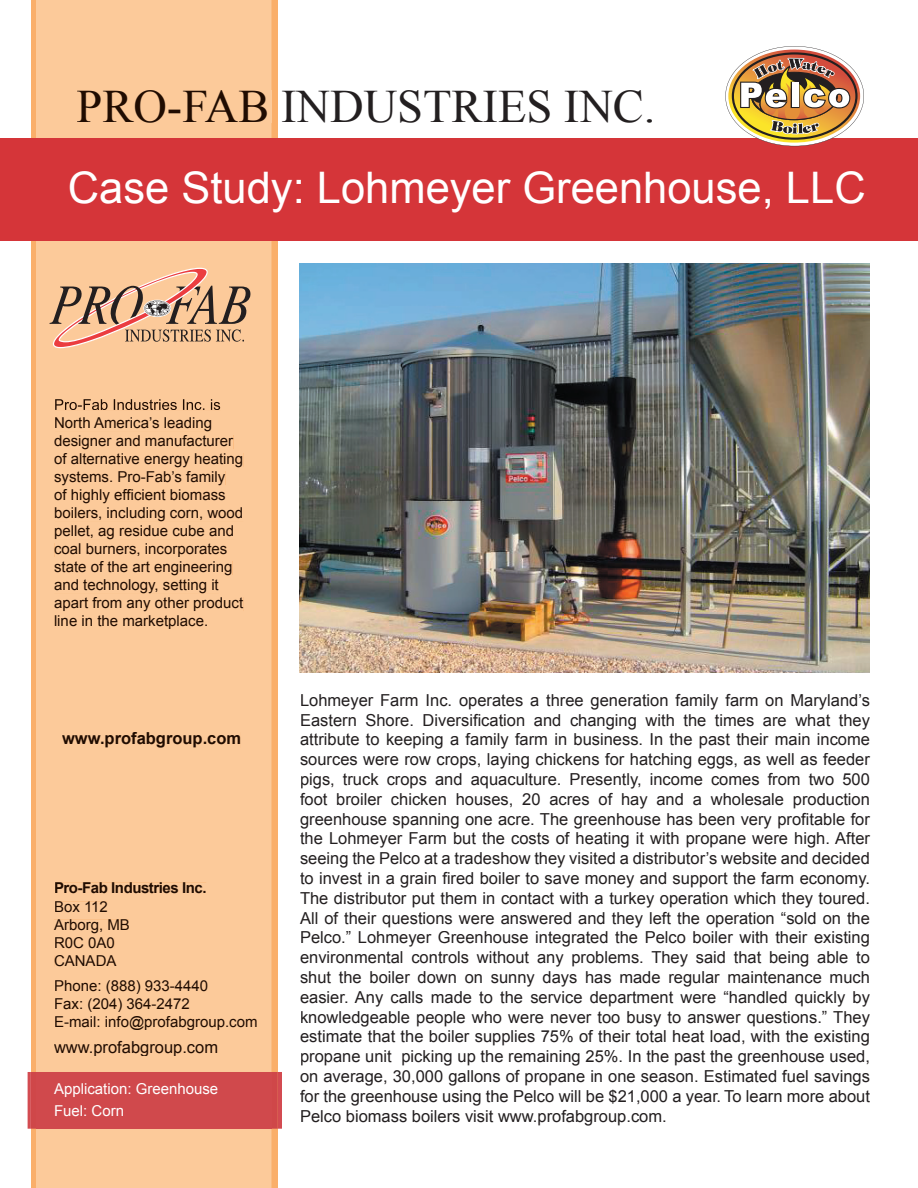
<style>
.page{position:relative;width:918px;height:1188px;background:#fff}
.page>*{position:absolute;margin:0;border:0;box-sizing:border-box;transform-origin:0 0}
.t1{font:46.5px "Times New Roman";color:#231f20}
.t2{font:43.5px "Arial";color:#fff}
.t3{font:16.5px/19.8px "Arial";color:#231f20;text-align:justify}
.t4{font:16.5px "Arial";color:#200c01}
.t5{font:700 16.5px "Arial";color:#200c01}
.t6{font:15px/18px "Arial";color:#200c01}
.t7{font:15px/21.6px "Arial";color:#fff}
.t8{font:700 15px "Arial";letter-spacing:-.03em;color:#200c01}
</style>
<div class="page">
<img style="left:300px;top:264px;width:570px;height:408px">
<svg style="left:31px;top:0;width:247px;height:1188px;background:#f9b16f"></svg>
<div style="left:36px;top:0;width:235px;height:1188px;background:#fcca9a"></div>
<svg style="left:50px;top:268px;width:200px;height:80px;background:#d9aa88"></svg>
<svg style="left:55px;top:399px;width:166px;height:11px;background:#c19771"></svg>
<div style="left:55px;top:417px;width:157px;height:14px;background:#fcca9a"></div>
<div style="left:54px;top:435px;width:179px;height:14px;background:#fcca9a"></div>
<div style="left:54px;top:453px;width:189px;height:14px;background:#fcca9a"></div>
<div style="left:54px;top:471px;width:171px;height:14px;background:#fcca9a"></div>
<div style="left:54px;top:489px;width:172px;height:14px;background:#fcca9a"></div>
<div style="left:55px;top:507px;width:188px;height:14px;background:#fcca9a"></div>
<div style="left:55px;top:525px;width:179px;height:14px;background:#fcca9a"></div>
<div style="left:55px;top:543px;width:172px;height:14px;background:#fcca9a"></div>
<div style="left:54px;top:561px;width:178px;height:14px;background:#fcca9a"></div>
<div style="left:55px;top:579px;width:164px;height:14px;background:#fcca9a"></div>
<div style="left:55px;top:597px;width:188px;height:14px;background:#fcca9a"></div>
<div style="left:55px;top:615px;width:152px;height:14px;background:#fcca9a"></div>
<div style="left:0;top:138px;width:918px;height:103px;background:#d53539"></div>
<div style="left:271px;top:91px;width:7px;height:32px;background:#faaf6a"></div>
<div style="left:77px;top:91px;width:194px;height:32px;background:#fcca9a"></div>
<svg style="left:725px;top:46px;width:139px;height:100px"></svg>
<div style="left:55px;top:902px;width:52px;height:11px;background:#fcca9a"></div>
<div style="left:54px;top:920px;width:75px;height:14px;background:#fcca9a"></div>
<div style="left:55px;top:937px;width:59px;height:12px;background:#fcca9a"></div>
<div style="left:55px;top:956px;width:62px;height:11px;background:#fcca9a"></div>
<div style="left:55px;top:980px;width:153px;height:14px;background:#fcca9a"></div>
<div style="left:55px;top:998px;width:134px;height:14px;background:#fcca9a"></div>
<div style="left:55px;top:1016px;width:202px;height:14px;background:#fcca9a"></div>
<div style="left:54px;top:1040px;width:163px;height:16px;background:#fcca9a"></div>
<hr style="left:278px;top:1072px;width:4px;height:57px;background:#d34b51">
<hr style="left:28px;top:1072px;width:3px;height:57px;background:#d34b51">
<svg style="left:31px;top:1072px;width:247px;height:57px"></svg>
<div style="left:36px;top:1072px;width:235px;height:57px;background:#d0494c"></div>
<div style="left:55px;top:883px;width:151px;height:11px;background:#fcca9a"></div>
<div style="left:62px;top:732px;width:178px;height:16px;background:#fcca9a"></div>
<h1 class="t1" style="left:76px;top:75px;width:581px">PRO-FAB INDUSTRIES INC.</h1>
<h2 class="t2" style="left:68px;top:159px;width:799px">Case Study: Lohmeyer Greenhouse, LLC</h2>
<p class="t6" style="left:54px;top:414px;width:191px">North America’s leading designer and manufacturer of alternative energy heating systems. Pro-Fab’s family<br>of highly efficient biomass boilers, including corn, wood pellet, ag residue cube and coal burners, incorporates state of the art engineering and technology, setting it apart from any other product line in the marketplace.</p>
<p class="t5" style="left:62px;top:728px;width:181px">www.profabgroup.com</p>
<p class="t8" style="left:54px;top:878px;width:154px">Pro-Fab Industries Inc.</p>
<p class="t6" style="left:54px;top:898px;width:77px">Box 112<br>Arborg, MB<br>R0C 0A0<br>CANADA</p>
<p class="t6" style="left:54px;top:977px;width:205px">Phone: (888) 933-4440<br>Fax: (204) 364-2472<br>E-mail: info@profabgroup.com</p>
<p class="t4" style="left:54px;top:1036px;width:166px">www.profabgroup.com</p>
<p class="t7" style="left:54px;top:1078px;width:166px">Application: Greenhouse<br>Fuel: Corn</p>
<p class="t3" style="left:300px;top:690px;width:572px">Lohmeyer Farm Inc. operates a three generation family farm on Maryland’s Eastern Shore. Diversification and changing with the times are what they attribute to keeping a family farm in business. In the past their main income sources were row crops, laying chickens for hatching eggs, as well as feeder pigs, truck crops and aquaculture. Presently, income comes from two 500 foot broiler chicken houses, 20 acres of hay and a wholesale production greenhouse spanning one acre. The greenhouse has been very profitable for the Lohmeyer Farm but the costs of heating it with propane were high. After seeing the Pelco at a tradeshow they visited a distributor’s website and decided to invest in a grain fired boiler to save money and support the farm economy.<br>The distributor put them in contact with a turkey operation which they toured.<br>All of their questions were answered and they left the operation “sold on the Pelco.” Lohmeyer Greenhouse integrated the Pelco boiler with their existing environmental controls without any problems. They said that being able to shut the boiler down on sunny days has made regular maintenance much easier. Any calls made to the service department were “handled quickly by knowledgeable people who were never too busy to answer questions.” They estimate that the boiler supplies 75% of their total heat load, with the existing propane unit picking up the remaining 25%. In the past the greenhouse used, on average, 30,000 gallons of propane in one season. Estimated fuel savings for the greenhouse using the Pelco will be $21,000 a year. To learn more about Pelco biomass boilers visit www.profabgroup.com.</p>
</div>
